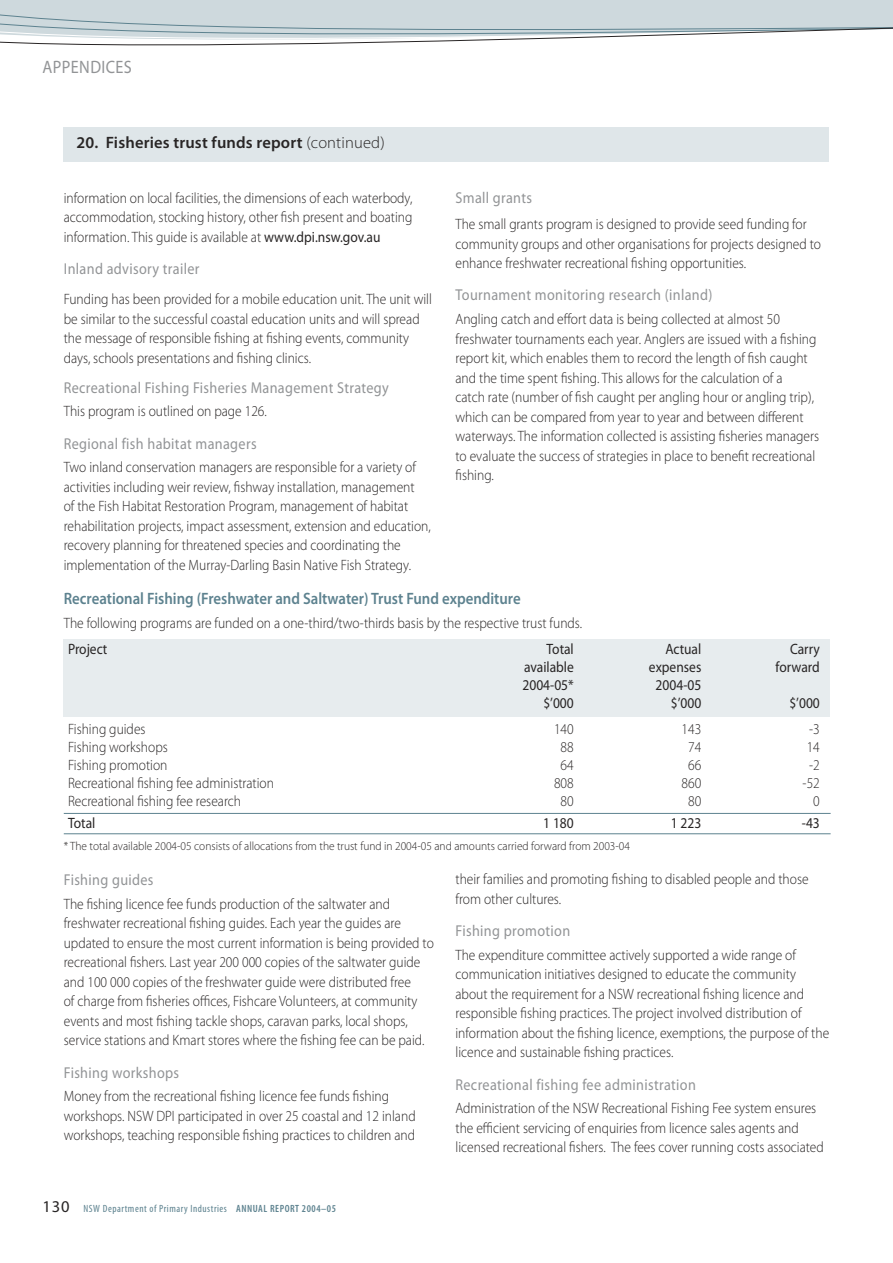
<style>
.page{position:relative;width:893px;height:1263px;background:#fff}
.page>*{position:absolute;margin:0;border:0;box-sizing:border-box;transform-origin:0 0}
.t1{font:18px "Myriad Pro";letter-spacing:.025em;color:#929496;scale:.9 1}
.t2{font:600 16.5px "Myriad Pro";color:#5d828f;scale:.9 1}
.t3{font:600 16.5px "Myriad Pro";letter-spacing:.01em;color:#282525}
.t4{font:16.5px "Myriad Pro";color:#282525}
.t5{font:15.75px "Myriad Pro";letter-spacing:.025em;color:#929496;scale:.9 1}
.t6{font:300 15px/19.5px "Myriad Pro";color:#282525;scale:.9 1}
.t7{font:15px "Myriad Pro";color:#282525;scale:.9 1}
.t8{font:300 12px "Myriad Pro";color:#282525;scale:.95 1}
.t9{font:condensed 10.5px "Myriad Pro";letter-spacing:.05em;color:#5d828f}
.s1{font-weight:300}
.s2{font-weight:400}
.s3{font-weight:600}
</style>
<div class="page">
<svg style="left:0;top:0;width:892px;height:46px"></svg>
<svg style="left:892px;top:0;width:1px;height:29px"></svg>
<div style="left:64px;top:639px;width:766px;height:78px;background:#e7ecee"></div>
<hr style="left:64px;top:813px;width:767px;height:1px;background:#5d828f">
<hr style="left:64px;top:833px;width:767px;height:1px;background:#5d828f">
<div style="left:64px;top:128px;width:765px;height:34px;background:#dfe6e9"></div>
<p class="t1" style="left:43px;top:57px;width:101px">APPENDICES</p>
<p class="t3" style="left:77px;top:134px;width:310px">20. Fisheries trust funds report <span class="s1">(continued)</span></p>
<p class="t6" style="left:64px;top:188px;width:389px;text-align:justify">information on local facilities, the dimensions of each waterbody, accommodation, stocking history, other fish present and boating information. This guide is available at <span class="s2">www.dpi.nsw.gov.au</span></p>
<p class="t5" style="left:64px;top:260px;width:152px">Inland advisory trailer</p>
<p class="t6" style="left:64px;top:289px;width:411px">Funding has been provided for a mobile education unit. The unit will be similar to the successful coastal education units and will spread the message of responsible fishing at fishing events, community days, schools presentations and fishing clinics.</p>
<p class="t5" style="left:64px;top:379px;width:363px">Recreational Fishing Fisheries Management Strategy</p>
<p class="t6" style="left:64px;top:402px;width:227px">This program is outlined on page 126.</p>
<p class="t5" style="left:64px;top:435px;width:216px">Regional fish habitat managers</p>
<p class="t6" style="left:64px;top:458px;width:409px">Two inland conservation managers are responsible for a variety of activities including weir review, fishway installation, management<br>of the Fish Habitat Restoration Program, management of habitat rehabilitation projects, impact assessment, extension and education, recovery planning for threatened species and coordinating the implementation of the Murray-Darling Basin Native Fish Strategy.</p>
<p class="t5" style="left:455px;top:189px;width:87px">Small grants</p>
<p class="t6" style="left:455px;top:215px;width:408px">The small grants program is designed to provide seed funding for community groups and other organisations for projects designed to enhance freshwater recreational fishing opportunities.</p>
<p class="t5" style="left:455px;top:286px;width:287px">Tournament monitoring research (inland)</p>
<p class="t6" style="left:455px;top:310px;width:406px">Angling catch and effort data is being collected at almost 50 freshwater tournaments each year. Anglers are issued with a fishing report kit, which enables them to record the length of fish caught and the time spent fishing. This allows for the calculation of a<br>catch rate (number of fish caught per angling hour or angling trip), which can be compared from year to year and between different waterways. The information collected is assisting fisheries managers to evaluate the success of strategies in place to benefit recreational fishing.</p>
<p class="t2" style="left:64px;top:589px;width:509px">Recreational Fishing (Freshwater and Saltwater) Trust Fund expenditure</p>
<p class="t6" style="left:64px;top:610px;width:577px;line-height:25.7px">The following programs are funded on a one-third/two-thirds basis by the respective trust funds.<br><span class="s2">Project</span></p>
<p class="t7" style="left:546px;top:640px;width:32px">Total</p>
<p class="t7" style="left:665px;top:640px;width:41px">Actual</p>
<p class="t7" style="left:790px;top:640px;width:35px">Carry</p>
<p class="t7" style="left:524px;top:658px;width:57px">available</p>
<p class="t7" style="left:649px;top:658px;width:60px">expenses</p>
<p class="t7" style="left:776px;top:658px;width:51px">forward</p>
<p class="t7" style="left:522px;top:676px;width:58px">2004-05*</p>
<p class="t7" style="left:656px;top:676px;width:52px">2004-05</p>
<p class="t7" style="left:543px;top:694px;width:35px">$’000</p>
<p class="t7" style="left:671px;top:694px;width:35px">$’000</p>
<p class="t7" style="left:789px;top:694px;width:35px">$’000</p>
<p class="t6" style="left:68px;top:720px;width:88px">Fishing guides</p>
<p class="t6" style="left:554px;top:720px;width:23px">140</p>
<p class="t6" style="left:682px;top:720px;width:23px">143</p>
<p class="t6" style="left:809px;top:720px;width:13px">-3</p>
<p class="t6" style="left:68px;top:738px;width:112px">Fishing workshops</p>
<p class="t6" style="left:561px;top:738px;width:16px">88</p>
<p class="t6" style="left:688px;top:738px;width:16px">74</p>
<p class="t6" style="left:807px;top:738px;width:16px">14</p>
<p class="t6" style="left:68px;top:756px;width:112px">Fishing promotion</p>
<p class="t6" style="left:561px;top:756px;width:16px">64</p>
<p class="t6" style="left:688px;top:756px;width:16px">66</p>
<p class="t6" style="left:809px;top:756px;width:13px">-2</p>
<p class="t6" style="left:68px;top:774px;width:230px">Recreational fishing fee administration</p>
<p class="t6" style="left:554px;top:774px;width:23px">808</p>
<p class="t6" style="left:682px;top:774px;width:23px">860</p>
<p class="t6" style="left:803px;top:774px;width:21px">-52</p>
<p class="t6" style="left:68px;top:792px;width:194px">Recreational fishing fee research</p>
<p class="t6" style="left:561px;top:792px;width:16px">80</p>
<p class="t6" style="left:688px;top:792px;width:16px">80</p>
<p class="t6" style="left:813px;top:792px;width:9px">0</p>
<p class="t7" style="left:68px;top:815px;width:32px">Total</p>
<p class="t7" style="left:543px;top:815px;width:35px">1 180</p>
<p class="t7" style="left:671px;top:815px;width:35px">1 223</p>
<p class="t7" style="left:802px;top:815px;width:21px">-43</p>
<p class="t8" style="left:64px;top:839px;width:598px">* The total available 2004-05 consists of allocations from the trust fund in 2004-05 and amounts carried forward from 2003-04</p>
<p class="t5" style="left:64px;top:871px;width:101px">Fishing guides</p>
<p class="t6" style="left:64px;top:894px;width:413px">The fishing licence fee funds production of the saltwater and freshwater recreational fishing guides. Each year the guides are updated to ensure the most current information is being provided to recreational fishers. Last year 200 000 copies of the saltwater guide and 100 000 copies of the freshwater guide were distributed free<br>of charge from fisheries offices, Fishcare Volunteers, at community events and most fishing tackle shops, caravan parks, local shops, service stations and Kmart stores where the fishing fee can be paid.</p>
<p class="t5" style="left:64px;top:1064px;width:130px">Fishing workshops</p>
<p class="t6" style="left:64px;top:1087px;width:392px">Money from the recreational fishing licence fee funds fishing workshops. NSW DPI participated in over 25 coastal and 12 inland workshops, teaching responsible fishing practices to children and</p>
<p class="t4" style="left:43px;top:1197px;width:29px">130</p>
<p class="t9" style="left:83px;top:1202px;width:254px">NSW Department of Primary Industries <span class="s3">ANNUAL REPORT 2004–05</span></p>
<p class="t6" style="left:455px;top:870px;width:394px">their families and promoting fishing to disabled people and those from other cultures.</p>
<p class="t5" style="left:455px;top:922px;width:129px">Fishing promotion</p>
<p class="t6" style="left:455px;top:945px;width:417px">The expenditure committee actively supported a wide range of communication initiatives designed to educate the community about the requirement for a NSW recreational fishing licence and responsible fishing practices. The project involved distribution of information about the fishing licence, exemptions, the purpose of the licence and sustainable fishing practices.</p>
<p class="t5" style="left:455px;top:1076px;width:269px">Recreational fishing fee administration</p>
<p class="t6" style="left:455px;top:1099px;width:411px">Administration of the NSW Recreational Fishing Fee system ensures the efficient servicing of enquiries from licence sales agents and licensed recreational fishers. The fees cover running costs associated</p>
</div>
